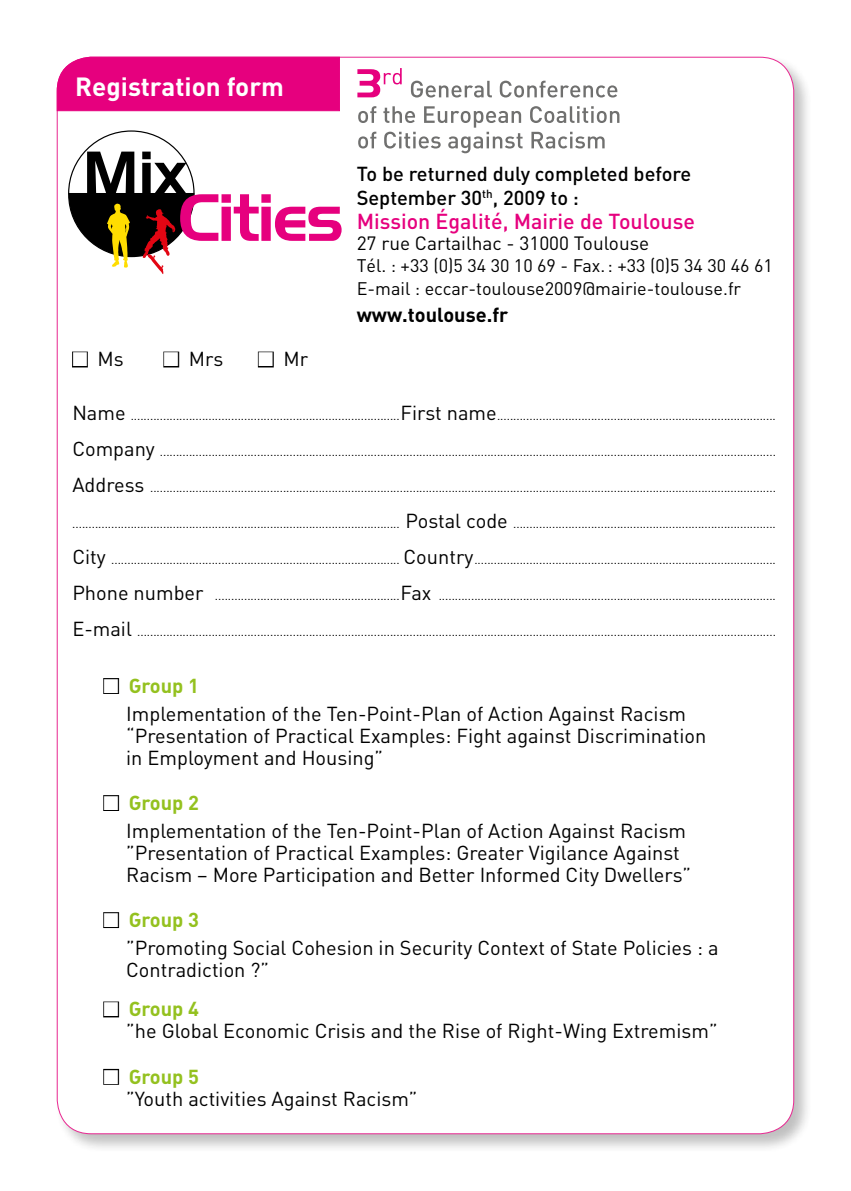
<style>
.page{position:relative;width:851px;height:1191px;background:#fff}
.page>*{position:absolute;margin:0;border:0;box-sizing:border-box;transform-origin:0 0}
.t1{font:700 26px "DIN";color:#fff}
.t2{font:500 21.4px "DIN";color:#e6007e}
.t3{font:20px/22px "DIN";color:#000}
.t4{font:500 20px/24px "DIN";color:#000}
.t5{font:700 20px "DIN";color:#000}
.t6{font:19px "DIN";color:#000}
.t7{font:18px/23.8px "DIN";color:#000}
.t8{font:12px "DIN";color:#000}
.s1{color:#fff}
.s2{font-size:20px}
.s3{font-weight:700;color:#94c11f}
</style>
<div class="page">
<div style="left:54px;top:54px;width:759px;height:1100px;background:#000;opacity:.3"></div>
<div style="left:57px;top:57px;width:736px;height:1076px;background:#fff;border-radius:34px"></div>
<svg style="left:56px;top:56px;width:284px;height:56px;background:#e60a83"></svg>
<div style="left:72px;top:351px;width:16px;height:16px;border:2px solid #000"></div>
<div style="left:163px;top:351px;width:16px;height:16px;border:2px solid #000"></div>
<div style="left:258px;top:351px;width:16px;height:16px;border:2px solid #000"></div>
<div style="left:103px;top:678px;width:16px;height:16px;border:2px solid #000"></div>
<div style="left:103px;top:795px;width:16px;height:16px;border:2px solid #000"></div>
<div style="left:103px;top:912px;width:16px;height:16px;border:2px solid #000"></div>
<div style="left:103px;top:1001px;width:16px;height:16px;border:2px solid #000"></div>
<div style="left:103px;top:1069px;width:16px;height:15px;border:2px solid #000"></div>
<svg style="left:357px;top:68px;width:44px;height:29px"></svg>
<svg style="left:411px;top:81px;width:81px;height:16px"></svg>
<svg style="left:499px;top:81px;width:118px;height:16px"></svg>
<svg style="left:358px;top:106px;width:18px;height:17px"></svg>
<svg style="left:530px;top:106px;width:89px;height:17px"></svg>
<svg style="left:358px;top:132px;width:18px;height:16px"></svg>
<svg style="left:383px;top:106px;width:139px;height:47px"></svg>
<svg style="left:531px;top:132px;width:73px;height:16px"></svg>
<svg style="left:68px;top:130px;width:273px;height:144px"></svg>
<h1 class="t1" style="left:75px;top:70px;width:210px">Registration form</h1>
<h3 class="t4" style="left:356px;top:161px;width:336px">To be returned duly completed before<br>September 30<sup>th</sup>, 2009 to :</h3>
<h2 class="t2" style="left:356px;top:207px;width:340px">Mission Égalité, Mairie de Toulouse</h2>
<h3 class="t6" style="left:356px;top:231px;width:294px">27 rue Cartailhac - 31000 Toulouse</h3>
<h3 class="t7" style="left:356px;top:253px;width:417px">Tél. : +33 (0)5 34 30 10 69 - Fax.: +33 (0)5 34 30 46 61<br>E-mail : eccar-toulouse2009@mairie-toulouse.fr</h3>
<h3 class="t5" style="left:356px;top:302px;width:153px">www.toulouse.fr</h3>
<h3 class="t3" style="left:72px;top:348px;width:53px"><span class="s1">■</span> Ms</h3>
<h3 class="t3" style="left:164px;top:348px;width:61px"><span class="s1">■</span> Mrs</h3>
<h3 class="t3" style="left:258px;top:348px;width:51px"><span class="s1">■</span> Mr</h3>
<p class="t8" style="left:72px;top:408px;width:705px"><span class="s2">Name</span> ...................................................................................<span class="s2">First name</span>......................................................................................</p>
<p class="t8" style="left:72px;top:444px;width:705px"><span class="s2">Company</span> ..............................................................................................................................................................................................</p>
<p class="t8" style="left:72px;top:480px;width:705px"><span class="s2">Address</span> .................................................................................................................................................................................................</p>
<p class="t8" style="left:72px;top:516px;width:705px">..................................................................................................... <span class="s2">Postal code</span> .................................................................................</p>
<p class="t8" style="left:72px;top:552px;width:705px"><span class="s2">City</span> ......................................................................................... <span class="s2">Country</span>.............................................................................................</p>
<p class="t8" style="left:72px;top:588px;width:705px"><span class="s2">Phone number</span> .........................................................<span class="s2">Fax</span> ........................................................................................................</p>
<p class="t8" style="left:72px;top:624px;width:705px"><span class="s2">E-mail</span> .....................................................................................................................................................................................................</p>
<h3 class="t3" style="left:126px;top:671px;width:561px;line-height:27.6px;text-indent:-23px"><span class="s1">■</span> <span class="s3">Group 1<br></span>Implementation of the Ten-Point-Plan of Action Against Racism</h3>
<h3 class="t3" style="left:126px;top:724px;width:581px">“Presentation of Practical Examples: Fight against Discrimination in Employment and Housing”</h3>
<h3 class="t3" style="left:126px;top:788px;width:561px;line-height:27.6px;text-indent:-23px"><span class="s1">■</span> <span class="s3">Group 2<br></span>Implementation of the Ten-Point-Plan of Action Against Racism</h3>
<h3 class="t3" style="left:126px;top:841px;width:566px">”Presentation of Practical Examples: Greater Vigilance Against<br>Racism – M ore Participation and Better Informed City Dwellers”</h3>
<h3 class="t3" style="left:126px;top:905px;width:593px;line-height:27.6px;text-indent:-23px"><span class="s1">■</span> <span class="s3">Group 3<br></span>”Promoting Social Cohesion in Security Context of State Policies : a</h3>
<h3 class="t3" style="left:126px;top:958px;width:144px">Contradiction ?”</h3>
<h3 class="t3" style="left:126px;top:997px;width:593px;text-indent:-23px"><span class="s1">■</span> <span class="s3">Group 4<br></span>”he Global Economic Crisis and the Rise of Right-Wing Extremism”</h3>
<h3 class="t3" style="left:126px;top:1065px;width:293px;text-indent:-23px"><span class="s1">■</span> <span class="s3">Group 5<br></span>”Youth activities Against Racism”</h3>
</div>
